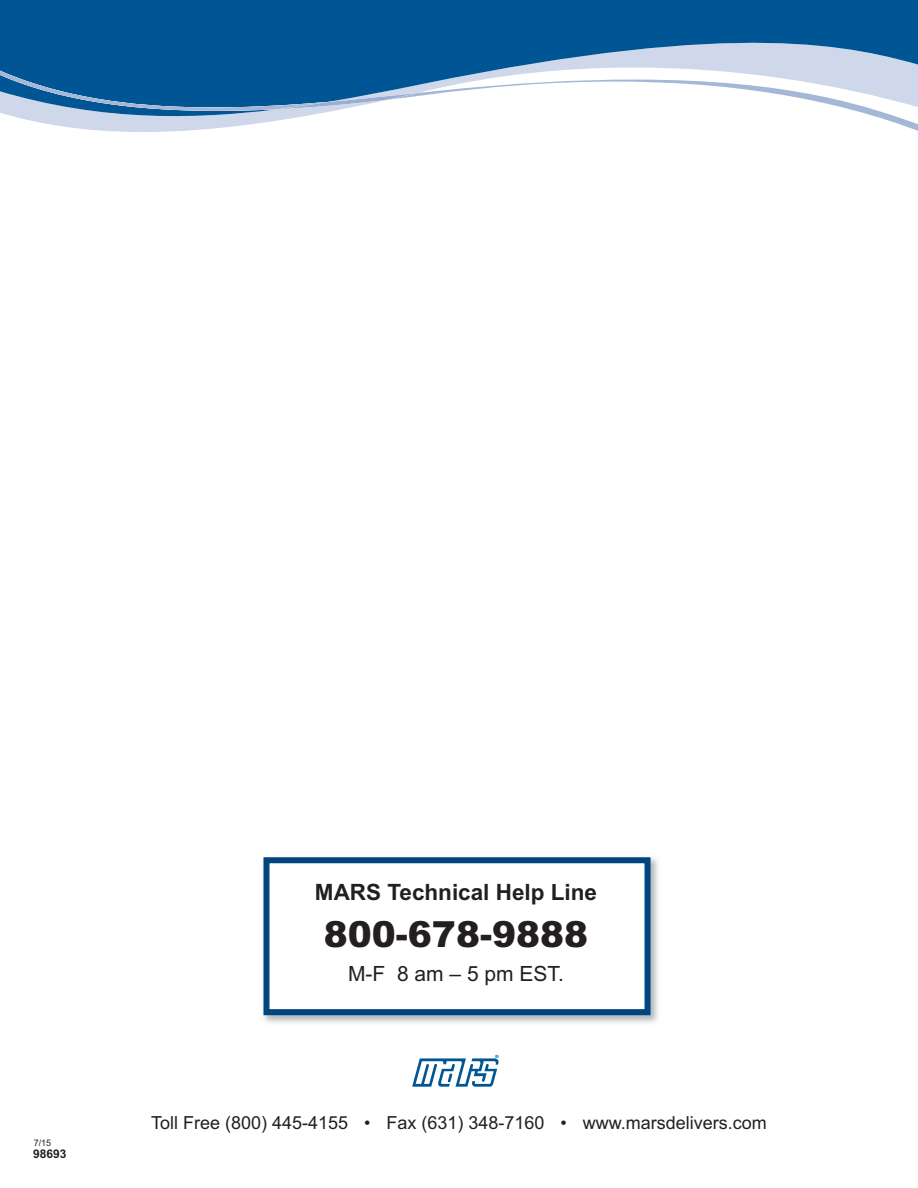
<style>
.page{position:relative;width:918px;height:1188px;background:#fff}
.page>*{position:absolute;margin:0;border:0;box-sizing:border-box;transform-origin:0 0}
.t1{font:900 36px "Arial";color:#231f20}
.t2{font:700 22.5px "Arial";color:#231f20}
.t3{font:21px "Arial";color:#231f20}
.t4{font:18px "Arial";color:#231f20}
.t5{font:700 12px "Arial";color:#231f20}
.t6{font:9px "Arial";color:#231f20}
.t7{font:700 4.2px "Helvetica Neue";color:#005595;scale:1.1 1}
</style>
<div class="page">
<svg style="left:0;top:13px;width:918px;height:47px;background:#12609c"></svg>
<svg style="left:0;top:60px;width:918px;height:72px"></svg>
<div style="left:0;top:0;width:918px;height:13px;background:#005595"></div>
<svg style="left:412px;top:1058px;width:87px;height:29px"></svg>
<img style="left:263px;top:857px;width:395px;height:166px">
<div style="left:269px;top:863px;width:376px;height:146px;background:#fff"></div>
<div style="left:263px;top:857px;width:388px;height:158px;border:6px solid #01457f"></div>
<p class="t6" style="left:34px;top:1138px;width:19px">7/15</p>
<p class="t5" style="left:33px;top:1147px;width:35px">98693</p>
<p class="t2" style="left:315px;top:879px;width:284px">MARS Technical Help Line</p>
<h1 class="t1" style="left:324px;top:913px;width:266px">800-678-9888</h1>
<p class="t3" style="left:348px;top:962px;width:217px">M-F 8 am – 5 pm EST.</p>
<p class="t7" style="left:495px;top:1055px;width:5px">®</p>
<p class="t4" style="left:151px;top:1112px;width:617px">Toll Free (800) 445-4155 • Fax (631) 348-7160 • www.marsdelivers.com</p>
</div>
